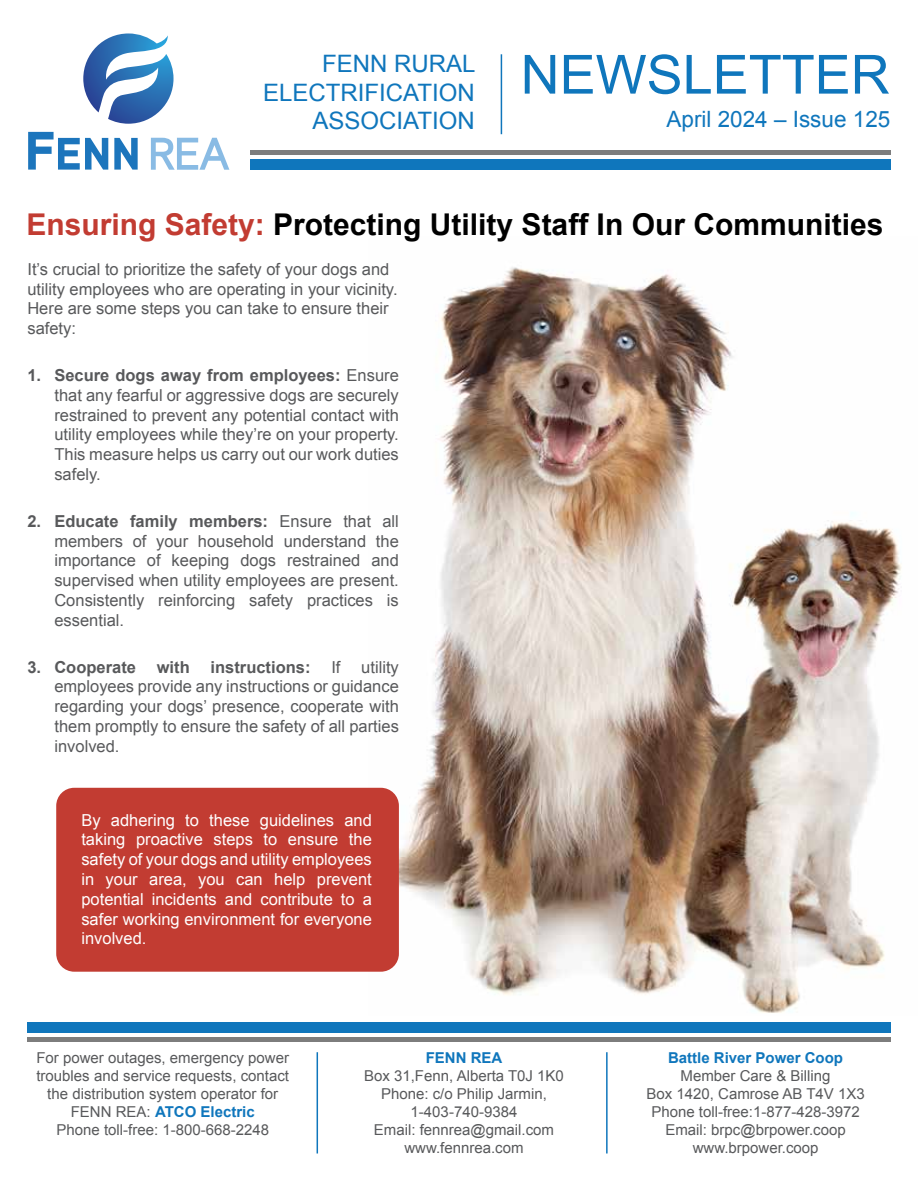
<style>
.page{position:relative;width:918px;height:1188px;background:#fff}
.page>*{position:absolute;margin:0;border:0;box-sizing:border-box;transform-origin:0 0}
.t1{font:54px "Arial";color:#0f76bc}
.t2{font:700 30px "Arial";color:#000}
.t3{font:24px/28.8px "Arial";color:#0f76bc;text-align:right}
.t4{font:22.5px "Arial";color:#0f76bc}
.t5{font:16.5px/19.8px "Arial";color:#58595b;text-align:justify}
.t6{font:16.5px/19.8px "Arial";color:#fff;text-align:justify}
.t7{font:700 16.5px "Arial";color:#58595b}
.t8{font:15px/18px "Arial";color:#58595b;text-align:center}
.t9{font:700 15px "Arial";color:#0f76bc}
.s1{color:#c23c32}
.s2{font-weight:700}
.s3{font-weight:700;color:#0f76bc}
</style>
<div class="page">
<svg style="left:83px;top:33px;width:91px;height:91px"></svg>
<svg style="left:151px;top:138px;width:78px;height:32px"></svg>
<svg style="left:28px;top:132px;width:80px;height:38px"></svg>
<svg style="left:114px;top:138px;width:24px;height:32px"></svg>
<hr style="left:501px;top:54px;width:1px;height:80px;background:#0f76bc">
<div style="left:251px;top:159px;width:640px;height:11px;background:#0f76bc"></div>
<div style="left:27px;top:1023px;width:864px;height:10px;background:#0f76bc"></div>
<div style="left:251px;top:150px;width:640px;height:5px;background:#7d7d7d"></div>
<div style="left:27px;top:1037px;width:864px;height:5px;background:#7d7d7d"></div>
<hr style="left:317px;top:1052px;width:1px;height:102px;background:#0f76bc">
<hr style="left:606px;top:1052px;width:2px;height:102px;background:#0f76bc">
<img style="left:368px;top:267px;width:534px;height:746px">
<div style="left:56px;top:788px;width:343px;height:184px;background:#c23c32;border-radius:18px"></div>
<h3 class="t3" style="left:263px;top:49px;width:214px">FENN RURAL<br>ELECTRIFICATION<br>ASSOCIATION</h3>
<h1 class="t1" style="left:521px;top:39px;width:371px">NEWSLETTER</h1>
<h3 class="t4" style="left:666px;top:105px;width:225px">April 2024 – Issue 125</h3>
<h2 class="t2" style="left:27px;top:205px;width:858px"><span class="s1">Ensuring Safety:</span> Protecting Utility Staff In Our Communities</h2>
<p class="t5" style="left:27px;top:259px;width:372px;text-align:left">It’s crucial to prioritize the safety of your dogs and utility employees who are operating in your vicinity.<br>Here are some steps you can take to ensure their safety:</p>
<p class="t5" style="left:54px;top:365px;width:346px;text-indent:-27px"><span class="s2">1. Secure dogs away from employees:</span> Ensure that any fearful or aggressive dogs are securely restrained to prevent any potential contact with utility employees while they’re on your property.<br>This measure helps us carry out our work duties safely.</p>
<p class="t5" style="left:54px;top:511px;width:346px;text-indent:-27px"><span class="s2">2. Educate family members:</span> Ensure that all members of your household understand the importance of keeping dogs restrained and supervised when utility employees are present.<br>Consistently reinforcing safety practices is essential.</p>
<p class="t7" style="left:27px;top:656px;width:110px">3. Cooperate</p>
<p class="t7" style="left:157px;top:656px;width:34px">with</p>
<p class="t7" style="left:211px;top:656px;width:101px">instructions:</p>
<p class="t5" style="left:331px;top:657px;width:11px">If</p>
<p class="t5" style="left:54px;top:657px;width:346px;text-indent:307px">utility employees provide any instructions or guidance regarding your dogs’ presence, cooperate with them promptly to ensure the safety of all parties involved.</p>
<p class="t6" style="left:81px;top:810px;width:292px">By adhering to these guidelines and taking proactive steps to ensure the safety of your dogs and utility employees in your area, you can help prevent potential incidents and contribute to a safer working environment for everyone involved.</p>
<p class="t8" style="left:36px;top:1049px;width:254px">For power outages, emergency power troubles and service requests, contact the distribution system operator for FENN REA: <span class="s3">ATCO Electric<br></span>Phone toll-free: 1-800-668-2248</p>
<p class="t9" style="left:668px;top:1048px;width:177px">Battle River Power Coop</p>
<p class="t9" style="left:426px;top:1048px;width:78px">FENN REA</p>
<p class="t8" style="left:364px;top:1067px;width:201px">Box 31,Fenn, Alberta T0J 1K0<br>Phone: c/o Philip Jarmin,<br>1-403-740-9384<br>Email: fennrea@gmail.com www.fennrea.com</p>
<p class="t8" style="left:647px;top:1067px;width:220px">Member Care &amp; Billing<br>Box 1420, Camrose AB T4V 1X3<br>Phone toll-free:1-877-428-3972<br>Email: brpc@brpower.coop www.brpower.coop</p>
</div>
